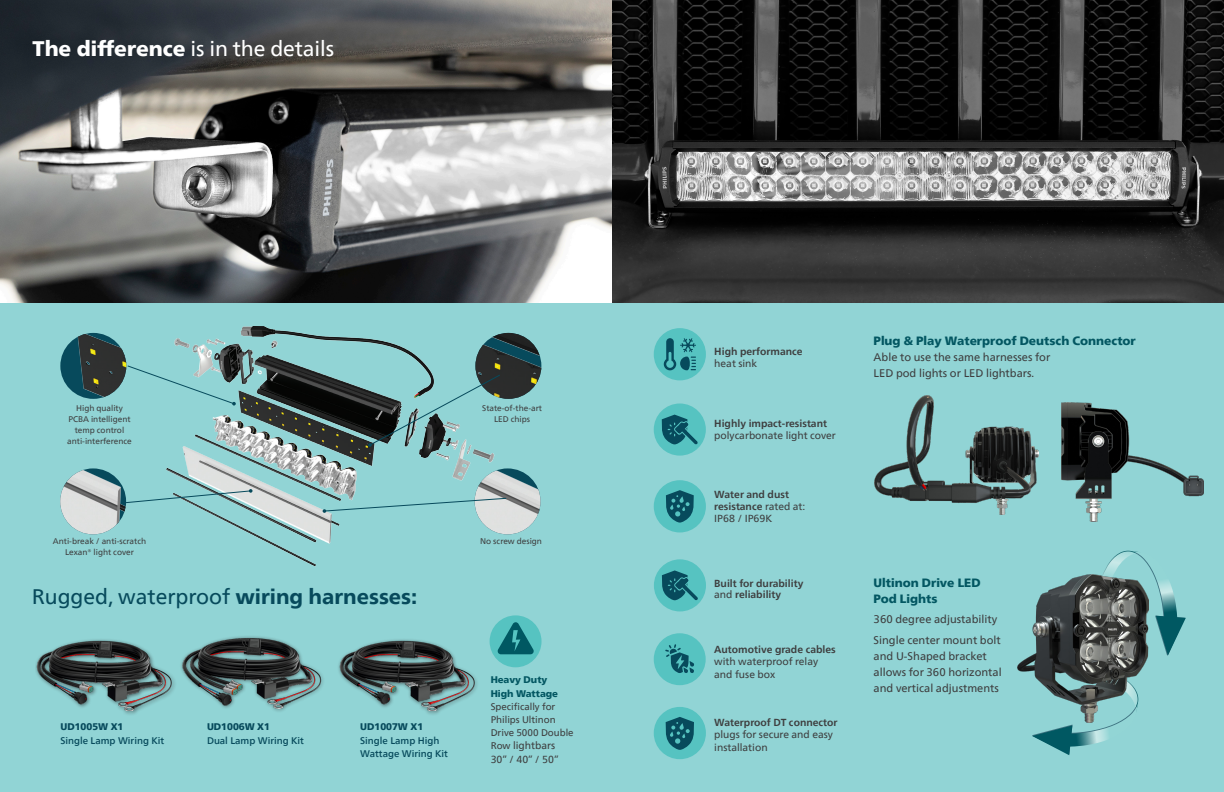
<style>
.page{position:relative;width:1224px;height:792px;background:#fff}
.page>*{position:absolute;margin:0;border:0;box-sizing:border-box;transform-origin:0 0}
.HL_36_pt_dBlue{font:21px "Neue Frutiger World";color:#074a5c}
.HL_36_pt_dBlue-2{font:21px "Neue Frutiger World";letter-spacing:-.005em;color:#fff}
.t1{font:900 12px/16px "Neue Frutiger World";color:#035762}
.t2{font:11px/16px "Neue Frutiger World";color:#3e3e3f}
.Paragraph_Style_1{font:10.2px/12.2px "Neue Frutiger World";color:#3e3e3f}
.Order_information{font:10.2px/12.2px "Neue Frutiger World";color:#3e3e3f}
.Paragraph_Style_1-2{font:700 10.2px/11.9px "Neue Frutiger World";color:#3e3e3f}
.Order_information-2{font:700 10.2px/11.2px "Neue Frutiger World";color:#3e3e3f}
.Order_information-3{font:500 9.6px/13.2px "Neue Frutiger World";color:#074a5c}
.Order_information-4{font:9.6px/13.2px "Neue Frutiger World";color:#3e3e3f}
.Order_information-5{font:900 9.6px/13.2px "Neue Frutiger World";color:#035762}
.Order_information-6{font:900 9.6px "Neue Frutiger World";color:#074a5c}
.Order_information-7{font:8.2px/10.9px "Neue Frutiger World";color:#3e3e3f;text-align:center}
.s1{font-weight:900}
.s2{font-weight:400}
.s3{font-weight:700}
.s4{font-weight:800}
.s5{font-size:9.6px}
</style>
<div class="page">
<div style="left:0;top:294px;width:1224px;height:498px;background:#91d4d5"></div>
<img style="left:0;top:0;width:1224px;height:302px">
<img style="left:182px;top:636px;width:141px;height:74px">
<div style="left:35px;top:638px;width:141px;height:78px;background:#231f20;opacity:.61"></div>
<img style="left:35px;top:638px;width:141px;height:73px">
<div style="left:337px;top:638px;width:142px;height:78px;background:#231f20;opacity:.61"></div>
<img style="left:337px;top:638px;width:142px;height:73px">
<img style="left:121px;top:326px;width:384px;height:241px">
<img style="left:60px;top:333px;width:66px;height:66px;border-radius:33px">
<img style="left:475px;top:468px;width:66px;height:66px;border-radius:33px">
<img style="left:60px;top:468px;width:66px;height:66px;border-radius:33px">
<img style="left:475px;top:333px;width:66px;height:66px;border-radius:33px">
<svg style="left:368px;top:374px;width:133px;height:73px"></svg>
<svg style="left:127px;top:365px;width:109px;height:41px"></svg>
<svg style="left:323px;top:497px;width:184px;height:16px"></svg>
<svg style="left:120px;top:489px;width:133px;height:15px"></svg>
<div style="left:654px;top:328px;width:52px;height:52px;background:#56c3c1;border-radius:50%"></div>
<svg style="left:664px;top:338px;width:32px;height:32px"></svg>
<div style="left:654px;top:480px;width:52px;height:52px;background:#56c3c1;border-radius:50%"></div>
<svg style="left:666px;top:490px;width:28px;height:33px"></svg>
<div style="left:654px;top:404px;width:52px;height:52px;background:#56c3c1;border-radius:50%"></div>
<svg style="left:662px;top:415px;width:36px;height:30px"></svg>
<div style="left:654px;top:707px;width:52px;height:52px;background:#56c3c1;border-radius:50%"></div>
<svg style="left:666px;top:717px;width:28px;height:33px"></svg>
<div style="left:654px;top:559px;width:52px;height:52px;background:#56c3c1;border-radius:50%"></div>
<svg style="left:662px;top:570px;width:36px;height:31px"></svg>
<div style="left:654px;top:633px;width:52px;height:52px;background:#56c3c1;border-radius:50%"></div>
<svg style="left:665px;top:644px;width:29px;height:29px"></svg>
<img style="left:874px;top:396px;width:164px;height:119px">
<img style="left:1062px;top:403px;width:142px;height:119px">
<svg style="left:1103px;top:551px;width:83px;height:104px"></svg>
<svg style="left:1032px;top:722px;width:88px;height:33px"></svg>
<div style="left:490px;top:615px;width:52px;height:52px;background:#56c3c1;border-radius:50%"></div>
<svg style="left:498px;top:622px;width:36px;height:32px"></svg>
<img style="left:1017px;top:575px;width:132px;height:147px">
<p class="HL_36_pt_dBlue-2" style="left:33px;top:32px;width:303px"><span class="s1">The difference</span> is in the details</p>
<p class="Paragraph_Style_1-2" style="left:714px;top:345px;width:90px">High performance <span class="s2">heat sink</span></p>
<p class="t1" style="left:874px;top:332px;width:264px">Plug &amp; Play Waterproof Deutsch Connector</p>
<p class="t2" style="left:874px;top:349px;width:178px">Able to use the same harnesses for<br>LED pod lights or LED lightbars.</p>
<p class="Order_information-7" style="left:67px;top:403px;width:66px">High quality<br>PCBA intelligent temp control anti-interference</p>
<p class="Order_information-7" style="left:482px;top:403px;width:61px">State-of-the-art<br>LED chips</p>
<p class="Paragraph_Style_1" style="left:714px;top:417px;width:123px;line-height:11.9px"><span class="s3">Highly impact-resistant </span>polycarbonate light cover</p>
<p class="Paragraph_Style_1-2" style="left:714px;top:488px;width:93px">Water and dust resistance <span class="s2">rated at:</span></p>
<p class="Paragraph_Style_1" style="left:714px;top:512px;width:59px">IP68 / IP69K</p>
<p class="Order_information-7" style="left:53px;top:536px;width:95px">Anti-break / anti-scratch<br>Lexan® light cover</p>
<p class="Order_information-7" style="left:480px;top:536px;width:63px">No screw design</p>
<p class="HL_36_pt_dBlue" style="left:32px;top:580px;width:387px">Rugged, waterproof <span class="s4">wiring harnesses:</span></p>
<p class="Order_information-6" style="left:60px;top:721px;width:64px">UD1005W X1</p>
<p class="Order_information-3" style="left:60px;top:734px;width:105px">Single Lamp Wiring Kit</p>
<p class="Order_information-3" style="left:207px;top:720px;width:99px"><span class="s1">UD1006W X1<br></span>Dual Lamp Wiring Kit</p>
<p class="Order_information-6" style="left:360px;top:721px;width:64px">UD1007W X1</p>
<p class="Order_information-3" style="left:360px;top:734px;width:89px">Single Lamp High<br>Wattage Wiring Kit</p>
<p class="Order_information-5" style="left:491px;top:673px;width:69px">Heavy Duty<br>High Wattage</p>
<p class="Order_information-4" style="left:491px;top:700px;width:84px">Specifically for<br>Philips Ultinon<br>Drive 5000 Double</p>
<p class="Order_information" style="left:491px;top:740px;width:66px"><span class="s5">Row</span> lightbars</p>
<p class="Order_information" style="left:491px;top:753px;width:70px">30” / 40” / 50”</p>
<p class="Order_information-2" style="left:714px;top:578px;width:91px">Built for durability <span class="s2">and</span> reliability</p>
<p class="Paragraph_Style_1" style="left:714px;top:644px;width:123px"><span class="s3">Automotive grade cables </span>with waterproof relay and fuse box</p>
<p class="Order_information" style="left:714px;top:717px;width:125px"><span class="s3">Waterproof DT connector </span>plugs for secure and easy installation</p>
<p class="t1" style="left:874px;top:574px;width:109px">Ultinon Drive LED<br>Pod Lights</p>
<p class="t2" style="left:874px;top:611px;width:125px">360 degree adjustability</p>
<p class="t2" style="left:874px;top:632px;width:130px">Single center mount bolt and U-Shaped bracket allows for 360 horizontal and vertical adjustments</p>
</div>
